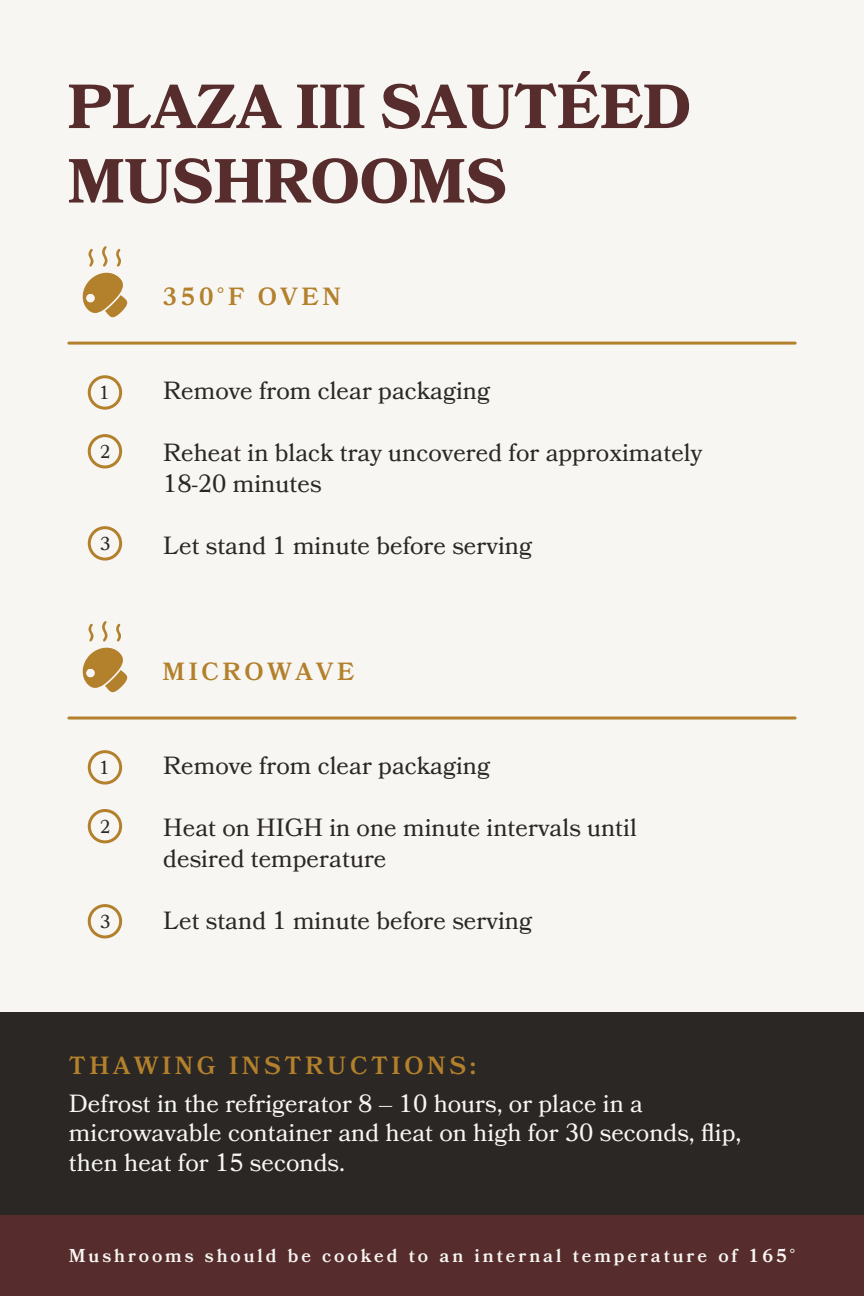
<style>
.page{position:relative;width:864px;height:1296px;background:#fff}
.page>*{position:absolute;margin:0;border:0;box-sizing:border-box;transform-origin:0 0}
.t1{font:700 62.1px/74.4px "Bookmania";color:#572c2c}
.t2{font:24.9px/30.9px "Bookmania";color:#2b2724}
.t3{font:24.9px/29.7px "Bookmania";color:#f7f6f3}
.t4{font:600 24.9px "Bookmania";letter-spacing:.15em;color:#b3802b}
.t5{font:600 18.6px "Bookmania";letter-spacing:.155em;color:#f7f6f3}
.t6{font:18.6px "Bookmania";color:#2b2724}
</style>
<div class="page">
<div style="left:0;top:0;width:864px;height:1215px;background:#f7f6f3"></div>
<div style="left:0;top:1215px;width:864px;height:81px;background:#572c2c"></div>
<div style="left:0;top:1012px;width:864px;height:203px;background:#2b2724"></div>
<hr style="left:69px;top:342px;width:726px;height:3px;background:#b3802b">
<div style="left:88px;top:375px;width:34px;height:35px;border:3px solid #b3802b;border-radius:50%"></div>
<div style="left:88px;top:434px;width:34px;height:34px;border:3px solid #b3802b;border-radius:50%"></div>
<div style="left:88px;top:526px;width:34px;height:35px;border:3px solid #b3802b;border-radius:50%"></div>
<hr style="left:69px;top:717px;width:726px;height:3px;background:#b3802b">
<div style="left:88px;top:750px;width:34px;height:35px;border:3px solid #b3802b;border-radius:50%"></div>
<div style="left:88px;top:809px;width:34px;height:34px;border:3px solid #b3802b;border-radius:50%"></div>
<div style="left:88px;top:904px;width:34px;height:34px;border:3px solid #b3802b;border-radius:50%"></div>
<svg style="left:82px;top:246px;width:45px;height:71px"></svg>
<svg style="left:82px;top:621px;width:45px;height:71px"></svg>
<h1 class="t1" style="left:68px;top:69px;width:625px">PLAZA III SAUTÉED<br>MUSHROOMS</h1>
<p class="t6" style="left:99px;top:382px;width:12px">1</p>
<p class="t6" style="left:100px;top:441px;width:12px">2</p>
<p class="t6" style="left:100px;top:533px;width:12px">3</p>
<p class="t6" style="left:99px;top:757px;width:12px">1</p>
<p class="t6" style="left:100px;top:815px;width:12px">2</p>
<p class="t6" style="left:100px;top:911px;width:12px">3</p>
<p class="t4" style="left:163px;top:282px;width:180px">350°F OVEN</p>
<p class="t2" style="left:163px;top:375px;width:328px">Remove from clear packaging</p>
<p class="t2" style="left:163px;top:437px;width:541px">Reheat in black tray uncovered for approximately<br>18-20 minutes</p>
<p class="t2" style="left:163px;top:530px;width:370px">Let stand 1 minute before serving</p>
<p class="t4" style="left:163px;top:657px;width:193px">MICROWAVE</p>
<p class="t2" style="left:163px;top:750px;width:328px">Remove from clear packaging</p>
<p class="t2" style="left:163px;top:812px;width:475px">Heat on HIGH in one minute intervals until desired temperature</p>
<p class="t2" style="left:163px;top:905px;width:370px">Let stand 1 minute before serving</p>
<p class="t4" style="left:69px;top:1051px;width:409px">THAWING INSTRUCTIONS:</p>
<p class="t3" style="left:69px;top:1088px;width:674px">Defrost in the refrigerator 8 – 10 hours, or place in a microwavable container and heat on high for 30 seconds, flip, then heat for 15 seconds.</p>
<p class="t5" style="left:69px;top:1245px;width:728px">Mushrooms should be cooked to an internal temperature of 165°</p>
</div>
